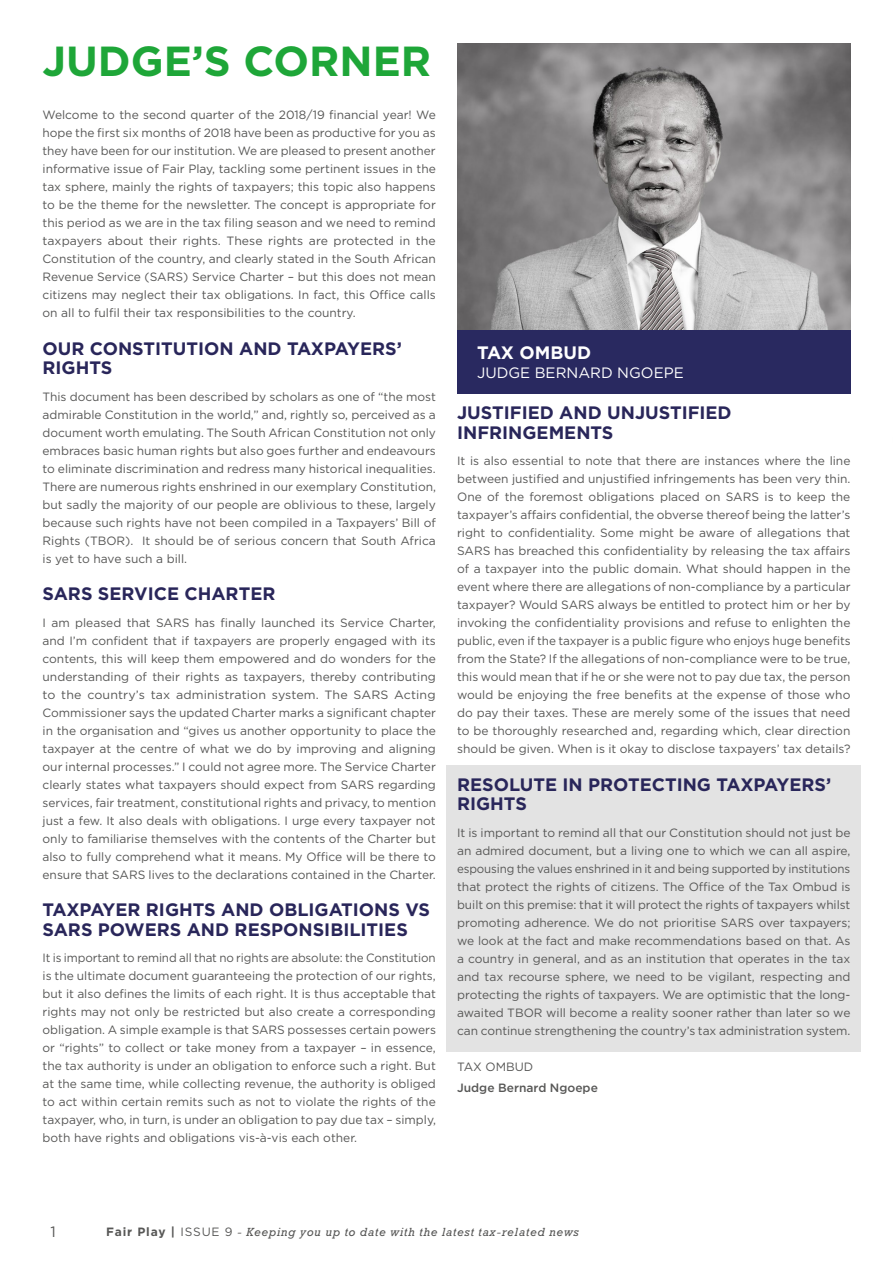
<style>
.page{position:relative;width:893px;height:1263px;background:#fff}
.page>*{position:absolute;margin:0;border:0;box-sizing:border-box;transform-origin:0 0}
.t1{font:700 42px "Gotham";color:#1ea638}
.t2{font:700 18px/19.5px "Gotham";color:#29265a}
.t3{font:700 18px "Gotham";color:#fff}
.t4{font:15px "Gotham";color:#fff}
.t5{font:15px "Gotham";color:#575756}
.t6{font:12px/18px "Gotham";color:#575756;text-align:justify}
.t7{font:italic 12px "M Rockwell";letter-spacing:.06em;color:#575756}
.t8{font:500 12px "Gotham";color:#575756}
.s1{font-family:"Gotham";font-weight:700;font-style:normal}
.s2{font-family:"Gotham";font-style:normal}
</style>
<div class="page">
<div style="left:446px;top:765px;width:415px;height:286px;background:#e3e3e3"></div>
<img style="left:457px;top:44px;width:393px;height:286px">
<div style="left:457px;top:330px;width:393px;height:63px;background:#292960"></div>
<h1 class="t1" style="left:43px;top:33px;width:390px">JUDGE’S CORNER</h1>
<p class="t6" style="left:43px;top:106px;width:395px">Welcome to the second quarter of the 2018/19 financial year! We hope the first six months of 2018 have been as productive for you as they have been for our institution. We are pleased to present another informative issue of Fair Play, tackling some pertinent issues in the tax sphere, mainly the rights of taxpayers; this topic also happens to be the theme for the newsletter. The concept is appropriate for this period as we are in the tax filing season and we need to remind taxpayers about their rights. These rights are protected in the Constitution of the country, and clearly stated in the South African Revenue Service (SARS) Service Charter – but this does not mean citizens may neglect their tax obligations. In fact, this Office calls on all to fulfil their tax responsibilities to the country.</p>
<h2 class="t2" style="left:43px;top:339px;width:361px">OUR CONSTITUTION AND TAXPAYERS’<br>RIGHTS</h2>
<p class="t6" style="left:43px;top:387px;width:395px">This document has been described by scholars as one of “the most admirable Constitution in the world,” and, rightly so, perceived as a document worth emulating. The South African Constitution not only embraces basic human rights but also goes further and endeavours to eliminate discrimination and redress many historical inequalities.<br>There are numerous rights enshrined in our exemplary Constitution, but sadly the majority of our people are oblivious to these, largely because such rights have not been compiled in a Taxpayers’ Bill of Rights (TBOR). It should be of serious concern that South Africa is yet to have such a bill.</p>
<h2 class="t2" style="left:43px;top:584px;width:234px">SARS SERVICE CHARTER</h2>
<p class="t6" style="left:43px;top:613px;width:395px">I am pleased that SARS has finally launched its Service Charter, and I’m confident that if taxpayers are properly engaged with its contents, this will keep them empowered and do wonders for the understanding of their rights as taxpayers, thereby contributing to the country’s tax administration system. The SARS Acting Commissioner says the updated Charter marks a significant chapter in the organisation and “gives us another opportunity to place the taxpayer at the centre of what we do by improving and aligning our internal processes.” I could not agree more. The Service Charter clearly states what taxpayers should expect from SARS regarding services, fair treatment, constitutional rights and privacy, to mention just a few. It also deals with obligations. I urge every taxpayer not only to familiarise themselves with the contents of the Charter but also to fully comprehend what it means. My Office will be there to ensure that SARS lives to the declarations contained in the Charter.</p>
<h2 class="t2" style="left:43px;top:900px;width:389px">TAXPAYER RIGHTS AND OBLIGATIONS VS<br>SARS POWERS AND RESPONSIBILITIES</h2>
<p class="t6" style="left:43px;top:949px;width:395px">It is important to remind all that no rights are absolute: the Constitution is the ultimate document guaranteeing the protection of our rights, but it also defines the limits of each right. It is thus acceptable that rights may not only be restricted but also create a corresponding obligation. A simple example is that SARS possesses certain powers or “rights” to collect or take money from a taxpayer – in essence, the tax authority is under an obligation to enforce such a right. But at the same time, while collecting revenue, the authority is obliged to act within certain remits such as not to violate the rights of the taxpayer, who, in turn, is under an obligation to pay due tax – simply, both have rights and obligations vis-à-vis each other.</p>
<h2 class="t3" style="left:477px;top:340px;width:116px">TAX OMBUD</h2>
<p class="t4" style="left:477px;top:363px;width:208px">JUDGE BERNARD NGOEPE</p>
<h2 class="t2" style="left:457px;top:403px;width:276px">JUSTIFIED AND UNJUSTIFIED<br>INFRINGEMENTS</h2>
<p class="t6" style="left:457px;top:452px;width:395px">It is also essential to note that there are instances where the line between justified and unjustified infringements has been very thin.<br>One of the foremost obligations placed on SARS is to keep the taxpayer’s affairs confidential, the obverse thereof being the latter’s right to confidentiality. Some might be aware of allegations that SARS has breached this confidentiality by releasing the tax affairs of a taxpayer into the public domain. What should happen in the event where there are allegations of non-compliance by a particular taxpayer? Would SARS always be entitled to protect him or her by invoking the confidentiality provisions and refuse to enlighten the public, even if the taxpayer is a public figure who enjoys huge benefits from the State? If the allegations of non-compliance were to be true, this would mean that if he or she were not to pay due tax, the person would be enjoying the free benefits at the expense of those who do pay their taxes. These are merely some of the issues that need to be thoroughly researched and, regarding which, clear direction should be given. When is it okay to disclose taxpayers’ tax details?</p>
<h2 class="t2" style="left:457px;top:774px;width:376px">RESOLUTE IN PROTECTING TAXPAYERS’<br>RIGHTS</h2>
<p class="t6" style="left:457px;top:823px;width:395px">It is important to remind all that our Constitution should not just be an admired document, but a living one to which we can all aspire, espousing the values enshrined in it and being supported by institutions that protect the rights of citizens. The Office of the Tax Ombud is built on this premise: that it will protect the rights of taxpayers whilst promoting adherence. We do not prioritise SARS over taxpayers; we look at the fact and make recommendations based on that. As a country in general, and as an institution that operates in the tax and tax recourse sphere, we need to be vigilant, respecting and protecting the rights of taxpayers. We are optimistic that the long&shy;awaited TBOR will become a reality sooner rather than later so we can continue strengthening the country’s tax administration system.</p>
<p class="t6" style="left:457px;top:1057px;width:78px">TAX OMBUD</p>
<p class="t8" style="left:457px;top:1080px;width:142px">Judge Bernard Ngoepe</p>
<p class="t5" style="left:50px;top:1222px;width:7px">1</p>
<p class="t7" style="left:106px;top:1225px;width:474px"><span class="s1">Fair Play |</span> <span class="s2">ISSUE 9</span> - Keeping you up to date with the latest tax-related news</p>
</div>
